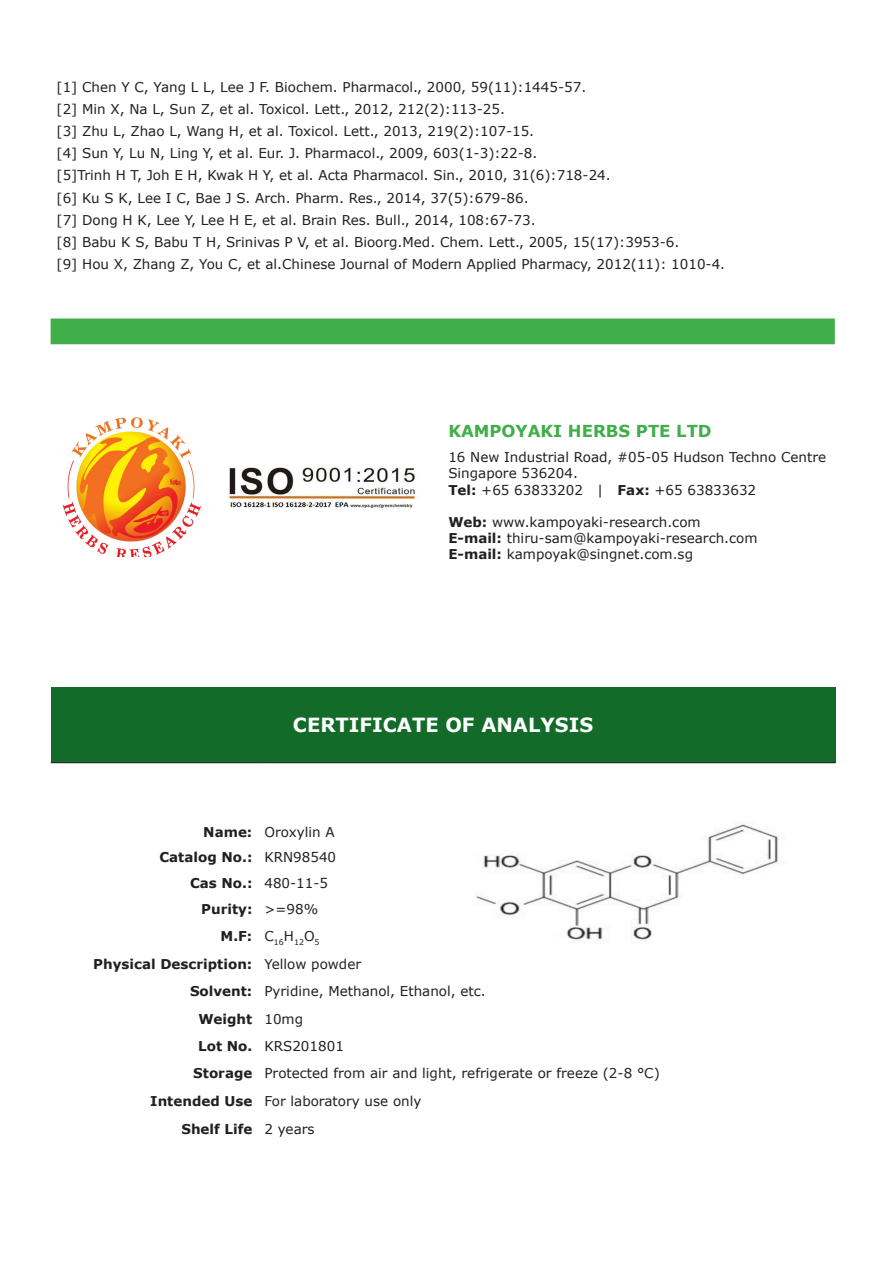
<style>
.page{position:relative;width:893px;height:1263px;background:#fff}
.page>*{position:absolute;margin:0;border:0;box-sizing:border-box;transform-origin:0 0}
.t1{font:700 19.5px "Verdana";color:#fff}
.t2{font:700 16.5px "Verdana";color:#40ae49}
.t3{font:13.5px "Verdana";color:#231f20}
.t4{font:700 13.5px "Verdana";color:#231f20}
.t5{font:7.8px "Verdana";color:#231f20}
.s1{font-weight:700}
</style>
<div class="page">
<div style="left:51px;top:318px;width:784px;height:26px;background:#40ae49"></div>
<img style="left:62px;top:417px;width:139px;height:140px">
<img style="left:228px;top:467px;width:188px;height:41px">
<div style="left:51px;top:687px;width:785px;height:76px;background:#136b29"></div>
<hr style="left:51px;top:762px;width:207px;height:1px;background:#231f20">
<hr style="left:258px;top:762px;width:209px;height:1px;background:#231f20">
<hr style="left:467px;top:762px;width:369px;height:1px;background:#231f20">
<img style="left:476px;top:824px;width:303px;height:116px">
<p class="t3" style="left:57px;top:78px;width:531px">[1] Chen Y C, Yang L L, Lee J F. Biochem. Pharmacol., 2000, 59(11):1445-57.</p>
<p class="t3" style="left:57px;top:100px;width:450px">[2] Min X, Na L, Sun Z, et al. Toxicol. Lett., 2012, 212(2):113-25.</p>
<p class="t3" style="left:57px;top:123px;width:479px">[3] Zhu L, Zhao L, Wang H, et al. Toxicol. Lett., 2013, 219(2):107-15.</p>
<p class="t3" style="left:57px;top:145px;width:482px">[4] Sun Y, Lu N, Ling Y, et al. Eur. J. Pharmacol., 2009, 603(1-3):22-8.</p>
<p class="t3" style="left:57px;top:167px;width:556px">[5]Trinh H T, Joh E H, Kwak H Y, et al. Acta Pharmacol. Sin., 2010, 31(6):718-24.</p>
<p class="t3" style="left:57px;top:189px;width:474px">[6] Ku S K, Lee I C, Bae J S. Arch. Pharm. Res., 2014, 37(5):679-86.</p>
<p class="t3" style="left:57px;top:211px;width:481px">[7] Dong H K, Lee Y, Lee H E, et al. Brain Res. Bull., 2014, 108:67-73.</p>
<p class="t3" style="left:57px;top:234px;width:624px">[8] Babu K S, Babu T H, Srinivas P V, et al. Bioorg.Med. Chem. Lett., 2005, 15(17):3953-6.</p>
<p class="t3" style="left:57px;top:256px;width:670px">[9] Hou X, Zhang Z, You C, et al.Chinese Journal of Modern Applied Pharmacy, 2012(11): 1010-4.</p>
<p class="t2" style="left:448px;top:420px;width:265px">KAMPOYAKI HERBS PTE LTD</p>
<p class="t3" style="left:448px;top:449px;width:379px">16 New Industrial Road, #05-05 Hudson Techno Centre</p>
<p class="t3" style="left:448px;top:465px;width:131px">Singapore 536204.</p>
<p class="t3" style="left:448px;top:481px;width:309px"><span class="s1">Tel:</span> +65 63833202 | <span class="s1">Fax:</span> +65 63833632</p>
<p class="t3" style="left:448px;top:513px;width:254px"><span class="s1">Web:</span> www.kampoyaki-research.com</p>
<p class="t3" style="left:448px;top:530px;width:311px"><span class="s1">E-mail:</span> thiru-sam@kampoyaki-research.com</p>
<p class="t3" style="left:448px;top:546px;width:246px"><span class="s1">E-mail:</span> kampoyak@singnet.com.sg</p>
<p class="t1" style="left:293px;top:712px;width:302px">CERTIFICATE OF ANALYSIS</p>
<p class="t4" style="left:203px;top:823px;width:51px">Name:</p>
<p class="t3" style="left:264px;top:823px;width:72px">Oroxylin A</p>
<p class="t4" style="left:160px;top:849px;width:94px">Catalog No.:</p>
<p class="t3" style="left:264px;top:849px;width:73px">KRN98540</p>
<p class="t4" style="left:190px;top:875px;width:64px">Cas No.:</p>
<p class="t3" style="left:264px;top:875px;width:65px">480-11-5</p>
<p class="t4" style="left:201px;top:901px;width:53px">Purity:</p>
<p class="t3" style="left:264px;top:901px;width:55px">&gt;=98%</p>
<p class="t4" style="left:221px;top:927px;width:33px">M.F:</p>
<p class="t5" style="left:264px;top:937px;width:57px"><sup>C</sup>16<sup>H</sup>12<sup>O</sup>5</p>
<p class="t4" style="left:93px;top:955px;width:161px">Physical Description:</p>
<p class="t3" style="left:264px;top:955px;width:98px">Yellow powder</p>
<p class="t4" style="left:190px;top:983px;width:64px">Solvent:</p>
<p class="t3" style="left:264px;top:983px;width:223px">Pyridine, Methanol, Ethanol, etc.</p>
<p class="t4" style="left:198px;top:1010px;width:56px">Weight</p>
<p class="t3" style="left:264px;top:1010px;width:40px">10mg</p>
<p class="t4" style="left:198px;top:1037px;width:56px">Lot No.</p>
<p class="t3" style="left:264px;top:1038px;width:81px">KRS201801</p>
<p class="t4" style="left:193px;top:1064px;width:61px">Storage</p>
<p class="t3" style="left:264px;top:1065px;width:397px">Protected from air and light, refrigerate or freeze (2-8 °C)</p>
<p class="t4" style="left:150px;top:1092px;width:104px">Intended Use</p>
<p class="t3" style="left:264px;top:1092px;width:159px">For laboratory use only</p>
<p class="t4" style="left:181px;top:1120px;width:72px">Shelf Life</p>
<p class="t3" style="left:264px;top:1120px;width:52px">2 years</p>
</div>
